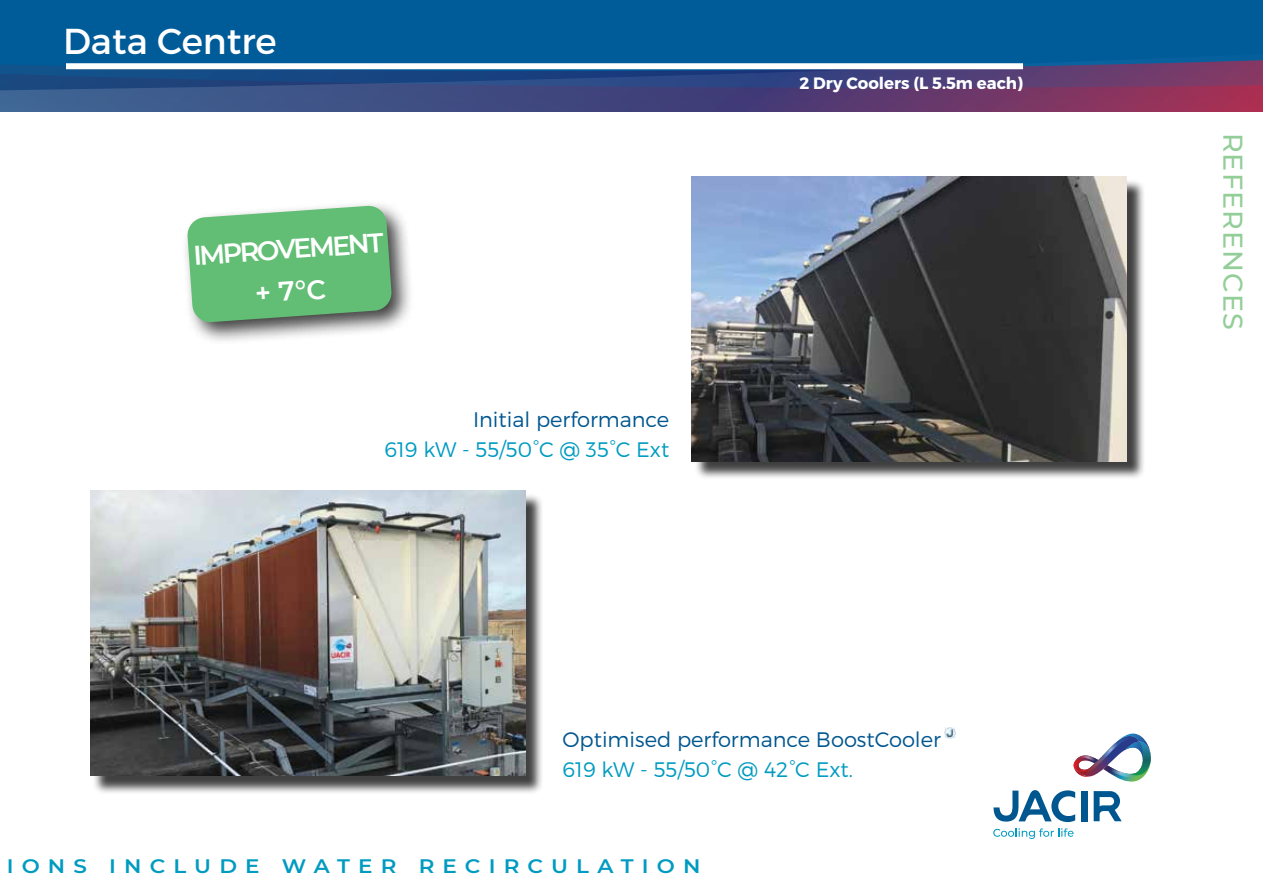
<style>
.page{position:relative;width:1263px;height:893px;background:#fff}
.page>*{position:absolute;margin:0;border:0;box-sizing:border-box;transform-origin:0 0}
.t1{font:36px "Montserrat";color:#fff}
.t2{font:600 27px/42px "Montserrat";color:#fff;text-align:center}
.t3{font:500 27px "Montserrat";letter-spacing:.04em;color:#93ce99}
.t4{font:300 21px "Montserrat";color:#005790}
.t5{font:300 21px "Montserrat";color:#009bc1}
.t6{font:600 19.5px "Montserrat";letter-spacing:.38em;color:#009bc1;scale:1.1 1}
.t7{font:700 16.5px "Montserrat";color:#fff}
</style>
<div class="page">
<svg style="left:993px;top:828px;width:80px;height:11px"></svg>
<div style="left:1081px;top:791px;width:6px;height:30px;background:#005790"></div>
<svg style="left:993px;top:790px;width:82px;height:32px"></svg>
<svg style="left:1094px;top:791px;width:28px;height:30px"></svg>
<img style="left:1073px;top:734px;width:78px;height:48px">
<div style="left:181px;top:200px;width:234px;height:145px;background:#000;opacity:.75"></div>
<svg style="left:187px;top:205px;width:205px;height:118px;background:#6dbd7d"></svg>
<div style="left:0;top:0;width:1263px;height:50px;background:#005b99"></div>
<svg style="left:0;top:50px;width:1263px;height:62px;background:#384a81"></svg>
<div style="left:92px;top:493px;width:452px;height:301px;background:#000;opacity:.75"></div>
<img style="left:90px;top:491px;width:435px;height:285px">
<div style="left:694px;top:179px;width:451px;height:301px;background:#000;opacity:.75"></div>
<img style="left:692px;top:177px;width:434px;height:285px">
<div style="left:66px;top:63px;width:957px;height:6px;background:#fff"></div>
<svg style="left:944px;top:727px;width:11px;height:11px"></svg>
<h1 class="t1" style="left:63px;top:19px;width:215px">Data Centre</h1>
<p class="t2" style="left:192px;top:234px;width:192px;rotate:-4deg">IMPROVEMENT + 7°C</p>
<p class="t4" style="left:473px;top:407px;width:198px">Initial performance</p>
<p class="t5" style="left:384px;top:437px;width:286px">619 kW - 55/50°C @ 35°C Ext</p>
<p class="t7" style="left:799px;top:73px;width:225px">2 Dry Coolers (L 5.5m each)</p>
<p class="t4" style="left:562px;top:726px;width:380px">Optimised performance BoostCooler</p>
<p class="t5" style="left:562px;top:756px;width:292px">619 kW - 55/50°C @ 42°C Ext.</p>
<p class="t6" style="left:7px;top:853px;width:632px">IONS INCLUDE WATER RECIRCULATION</p>
<p class="t3" style="left:1252px;top:133px;width:198px;rotate:90deg">REFERENCES</p>
</div>
